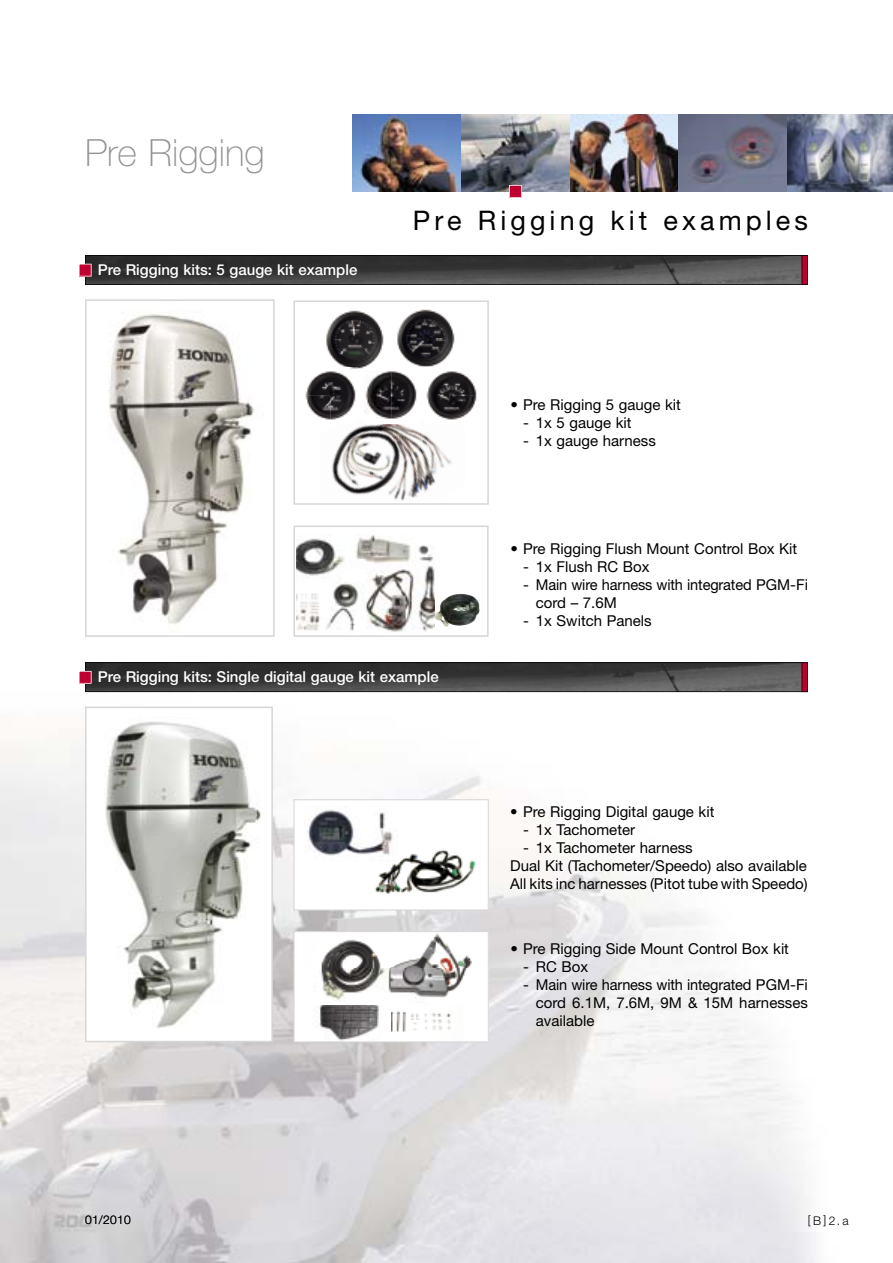
<style>
.page{position:relative;width:893px;height:1263px;background:#fff}
.page>*{position:absolute;margin:0;border:0;box-sizing:border-box;transform-origin:0 0}
.t1{font:100 37.5px "Helvetica Neue LT Std";color:#939393}
.t2{font:27px "Helvetica Neue LT Std";letter-spacing:.15em;color:#000}
.t3{font:15px/18px "Helvetica Neue LT Std";color:#000}
.t4{font:500 15px "Helvetica Neue LT Std";color:#fff}
.t5{font:300 12px "Helvetica Neue LT Std";letter-spacing:.025em;color:#000}
</style>
<div class="page">
<img style="left:0;top:692px;width:815px;height:571px">
<img style="left:353px;top:115px;width:108px;height:76px">
<img style="left:570px;top:115px;width:108px;height:76px">
<svg style="left:787px;top:115px;width:106px;height:76px;background:#7c8295"></svg>
<svg style="left:678px;top:115px;width:109px;height:76px;background:#6e7085"></svg>
<svg style="left:461px;top:115px;width:109px;height:76px;background:#83878e"></svg>
<svg style="left:509px;top:185px;width:13px;height:13px"></svg>
<svg style="left:79px;top:255px;width:729px;height:30px;background:#423f40"></svg>
<svg style="left:79px;top:662px;width:729px;height:30px;background:#413f3f"></svg>
<svg style="left:293px;top:300px;width:196px;height:205px"></svg>
<img style="left:424px;top:420px;width:39px;height:4px">
<img style="left:304px;top:367px;width:27px;height:56px">
<img style="left:331px;top:370px;width:27px;height:50px">
<img style="left:320px;top:420px;width:24px;height:3px">
<img style="left:344px;top:420px;width:14px;height:3px">
<img style="left:364px;top:367px;width:54px;height:56px">
<img style="left:322px;top:309px;width:67px;height:30px">
<img style="left:322px;top:339px;width:33px;height:28px">
<img style="left:355px;top:339px;width:34px;height:31px">
<img style="left:322px;top:367px;width:36px;height:3px">
<img style="left:364px;top:367px;width:25px;height:3px">
<img style="left:394px;top:307px;width:66px;height:62px">
<img style="left:424px;top:368px;width:36px;height:1px">
<img style="left:394px;top:367px;width:24px;height:2px">
<svg style="left:85px;top:299px;width:190px;height:338px"></svg>
<svg style="left:293px;top:525px;width:196px;height:112px"></svg>
<svg style="left:85px;top:707px;width:188px;height:335px"></svg>
<svg style="left:293px;top:931px;width:196px;height:111px"></svg>
<svg style="left:293px;top:799px;width:196px;height:111px"></svg>
<div style="left:372px;top:841px;width:111px;height:63px;background:#fff"></div>
<img style="left:375px;top:849px;width:101px;height:45px">
<img style="left:304px;top:806px;width:95px;height:55px">
<img style="left:297px;top:535px;width:138px;height:99px">
<img style="left:434px;top:594px;width:46px;height:33px">
<h1 class="t1" style="left:85px;top:132px;width:181px">Pre Rigging</h1>
<p class="t4" style="left:98px;top:261px;width:261px">Pre Rigging kits: 5 gauge kit example</p>
<h2 class="t2" style="left:413px;top:204px;width:396px">Pre Rigging kit examples</h2>
<p class="t3" style="left:510px;top:396px;width:172px">• Pre Rigging 5 gauge kit</p>
<p class="t3" style="left:523px;top:414px;width:110px">- 1x 5 gauge kit</p>
<p class="t3" style="left:523px;top:432px;width:134px">- 1x gauge harness</p>
<p class="t3" style="left:510px;top:539px;width:288px">• Pre Rigging Flush Mount Control Box Kit</p>
<p class="t3" style="left:523px;top:557px;width:128px">- 1x Flush RC Box</p>
<p class="t3" style="left:536px;top:575px;width:274px;text-indent:-13px">- Main wire harness with integrated PGM-Fi cord – 7.6M</p>
<p class="t3" style="left:523px;top:611px;width:130px">- 1x Switch Panels</p>
<p class="t4" style="left:98px;top:668px;width:342px">Pre Rigging kits: Single digital gauge kit example</p>
<p class="t3" style="left:510px;top:803px;width:206px">• Pre Rigging Digital gauge kit</p>
<p class="t3" style="left:523px;top:821px;width:114px">- 1x Tachometer</p>
<p class="t3" style="left:510px;top:839px;width:299px;text-indent:13px">- 1x Tachometer harness<br>Dual Kit (Tachometer/Speedo) also available<br>All kits inc harnesses (Pitot tube with Speedo)</p>
<p class="t3" style="left:510px;top:939px;width:280px">• Pre Rigging Side Mount Control Box kit</p>
<p class="t3" style="left:523px;top:957px;width:67px">- RC Box</p>
<p class="t3" style="left:536px;top:975px;width:274px;text-align:justify;text-indent:-13px">- Main wire harness with integrated PGM-Fi cord 6.1M, 7.6M, 9M &amp; 15M harnesses available</p>
<p class="t5" style="left:85px;top:1212px;width:47px">01/2010</p>
<p class="t5" style="left:808px;top:1213px;width:42px">[B]2.a</p>
</div>
